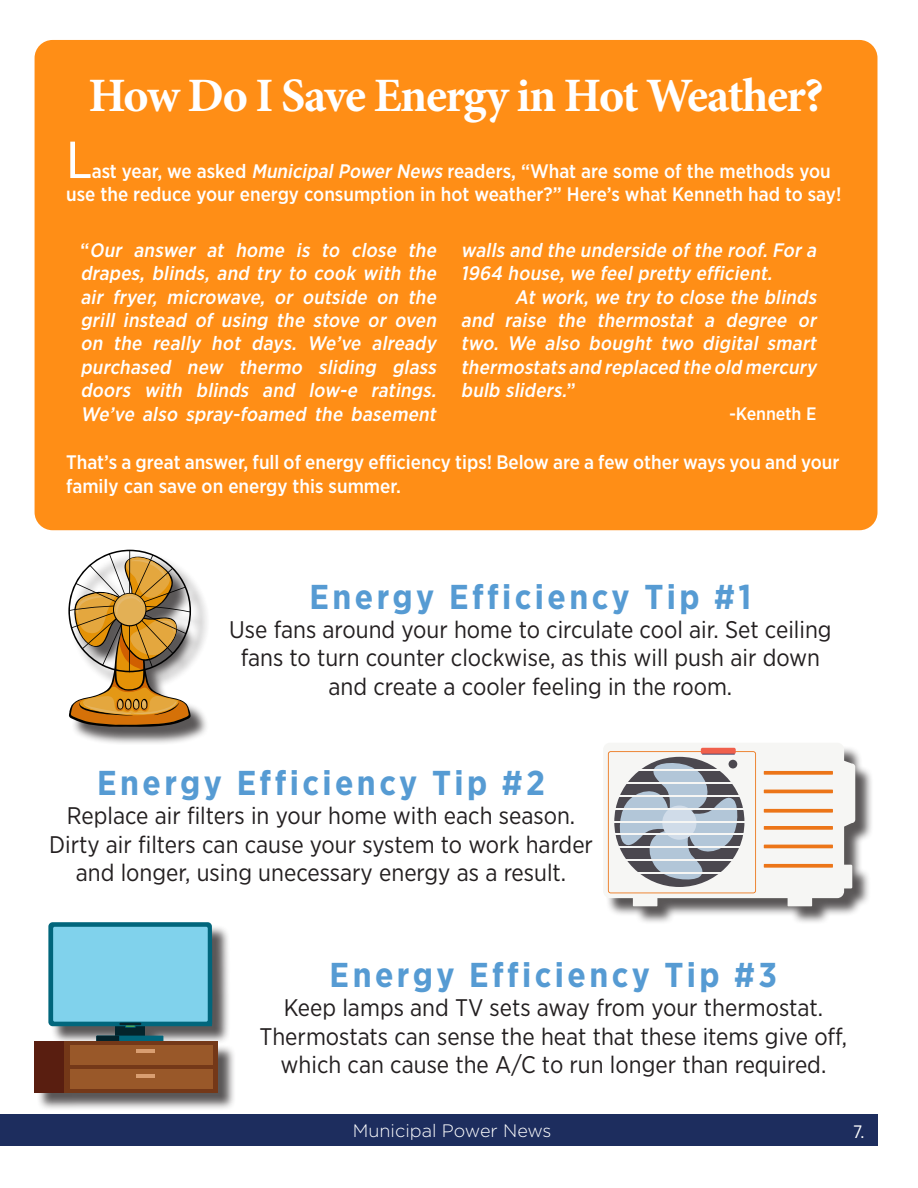
<style>
.page{position:relative;width:918px;height:1188px;background:#fff}
.page>*{position:absolute;margin:0;border:0;box-sizing:border-box;transform-origin:0 0}
.t1{font:54px "Myriad Pro";color:#fff}
.t2{font:700 48px "Minion Pro";letter-spacing:-.03em;color:#fff}
.t3{font:700 34.5px "Gotham Narrow";letter-spacing:.1em;color:#569bd3}
.t4{font:24px/28.8px "Gotham Narrow";color:#231f20;text-align:center}
.t5{font:italic 500 19.5px/23.4px "Gotham Narrow";color:#fff;text-align:justify}
.t6{font:500 19.5px/23.4px "Gotham Narrow";color:#fff}
.t7{font:300 18px "Gotham";color:#fff}
.t8{font:500 18px "Gotham Narrow";color:#fff}
.t9{font:18px "Gotham Narrow";color:#fff}
.s1{font-style:italic}
.s2{font-style:normal}
</style>
<div class="page">
<div style="left:35px;top:40px;width:843px;height:490px;background:#ff8e16;border-radius:18px"></div>
<div style="left:0;top:1115px;width:878px;height:31px;background:#1d2d5e"></div>
<div style="left:71px;top:552px;width:138px;height:193px;background:#231f20;opacity:.75"></div>
<svg style="left:68px;top:550px;width:123px;height:177px"></svg>
<div style="left:36px;top:925px;width:200px;height:186px;background:#231f20;opacity:.75"></div>
<div style="left:115px;top:1026px;width:30px;height:10px;background:#04242c"></div>
<svg style="left:96px;top:1036px;width:67px;height:5px"></svg>
<div style="left:34px;top:1041px;width:184px;height:51px;background:#743818"></div>
<div style="left:70px;top:1045px;width:142px;height:19px;background:#995829"></div>
<hr style="left:136px;top:1049px;width:19px;height:3px;background:#d99e71">
<div style="left:70px;top:1069px;width:142px;height:20px;background:#995829"></div>
<hr style="left:136px;top:1074px;width:19px;height:3px;background:#d99e71">
<svg style="left:48px;top:922px;width:165px;height:106px;background:#6fc1da"></svg>
<hr style="left:119px;top:1023px;width:22px;height:2px;background:#04242c">
<div style="left:34px;top:1041px;width:30px;height:51px;background:#591e10"></div>
<div style="left:606px;top:745px;width:268px;height:180px;background:#231f20;opacity:.75"></div>
<div style="left:603px;top:743px;width:241px;height:155px;background:#f6f6f4;border-radius:7px"></div>
<svg style="left:844px;top:865px;width:8px;height:23px"></svg>
<svg style="left:844px;top:758px;width:11px;height:72px"></svg>
<svg style="left:788px;top:898px;width:24px;height:8px"></svg>
<svg style="left:608px;top:751px;width:148px;height:155px"></svg>
<hr style="left:614px;top:769px;width:136px;height:2px;background:#f6f6f4">
<hr style="left:613px;top:795px;width:138px;height:1px;background:#f6f6f4">
<hr style="left:613px;top:821px;width:137px;height:1px;background:#f6f6f4">
<hr style="left:613px;top:847px;width:138px;height:1px;background:#f6f6f4">
<hr style="left:613px;top:834px;width:138px;height:1px;background:#f6f6f4">
<hr style="left:613px;top:808px;width:138px;height:1px;background:#f6f6f4">
<hr style="left:613px;top:782px;width:138px;height:2px;background:#f6f6f4">
<hr style="left:613px;top:873px;width:137px;height:1px;background:#f6f6f4">
<hr style="left:613px;top:860px;width:137px;height:1px;background:#f6f6f4">
<svg style="left:764px;top:771px;width:69px;height:4px"></svg>
<hr style="left:764px;top:790px;width:69px;height:3px;background:#ec7518">
<svg style="left:764px;top:809px;width:69px;height:4px"></svg>
<svg style="left:764px;top:826px;width:69px;height:4px"></svg>
<hr style="left:764px;top:845px;width:69px;height:3px;background:#ec7518">
<svg style="left:764px;top:864px;width:69px;height:4px"></svg>
<div style="left:701px;top:748px;width:35px;height:6px;background:#f0604c;border-radius:2px"></div>
<div style="left:729px;top:760px;width:8px;height:8px;background:#4b484f;border-radius:50%"></div>
<hr style="left:702px;top:754px;width:33px;height:1px;background:#323f6d">
<p class="t2" style="left:88px;top:62px;width:737px">How Do I Save Energy in Hot Weather?</p>
<p class="t1" style="left:66px;top:127px;width:27px">L</p>
<p class="t6" style="left:66px;top:159px;width:777px;text-indent:25px">ast year, we asked <span class="s1">MunicipalPowerNews</span> readers, “What are some of the methods you use the reduce your energy consumption in hot weather?” Here’s what Kenneth had to say!</p>
<p class="t5" style="left:80px;top:238px;width:361px"><span class="s2">“</span> Our answer at home is to close the drapes, blinds, and try to cook with the air fryer, microwave, or outside on the grill instead of using the stove or oven on the really hot days. We’ve already purchased new thermo sliding glass doors with blinds and low-e ratings.<br>We’ve also spray-foamed the basement</p>
<p class="t5" style="left:461px;top:238px;width:361px">walls and the underside ofthe roof.Fora<br>1964 house,we feelpretty efficient.</p>
<p class="t5" style="left:461px;top:285px;width:361px;text-indent:54px">At work, we try to close the blinds and raise the thermostat a degree or two. We also bought two digital smart thermostats and replaced the old mercury bulb sliders.<span class="s2">”</span></p>
<p class="t8" style="left:729px;top:402px;width:89px">-Kenneth E</p>
<p class="t6" style="left:66px;top:451px;width:775px">That’s a great answer, full of energy efficiency tips! Below are a few other ways you and your family can save on energy this summer.</p>
<p class="t3" style="left:310px;top:574px;width:443px">Energy Efficiency Tip #1</p>
<p class="t4" style="left:229px;top:614px;width:604px">Use fans around your home to circulate cool air. Set ceiling fans to turn counter clockwise, as this will push air down and create a cooler feeling in the room.</p>
<p class="t3" style="left:97px;top:761px;width:449px">Energy Efficiency Tip #2</p>
<p class="t4" style="left:49px;top:800px;width:545px">Replace air filters in your home with each season.<br>Dirty air filters can cause your system to work harder and longer, using unecessary energy as a result.</p>
<p class="t3" style="left:330px;top:953px;width:449px">Energy Efficiency Tip #3</p>
<p class="t4" style="left:260px;top:992px;width:589px">Keep lamps and TV sets away from your thermostat.<br>Thermostats can sense the heat that these items give off, which can cause the A/C to run longer than required.</p>
<p class="t7" style="left:353px;top:1119px;width:200px">Municipal Power News</p>
<p class="t9" style="left:853px;top:1120px;width:13px">7.</p>
</div>
